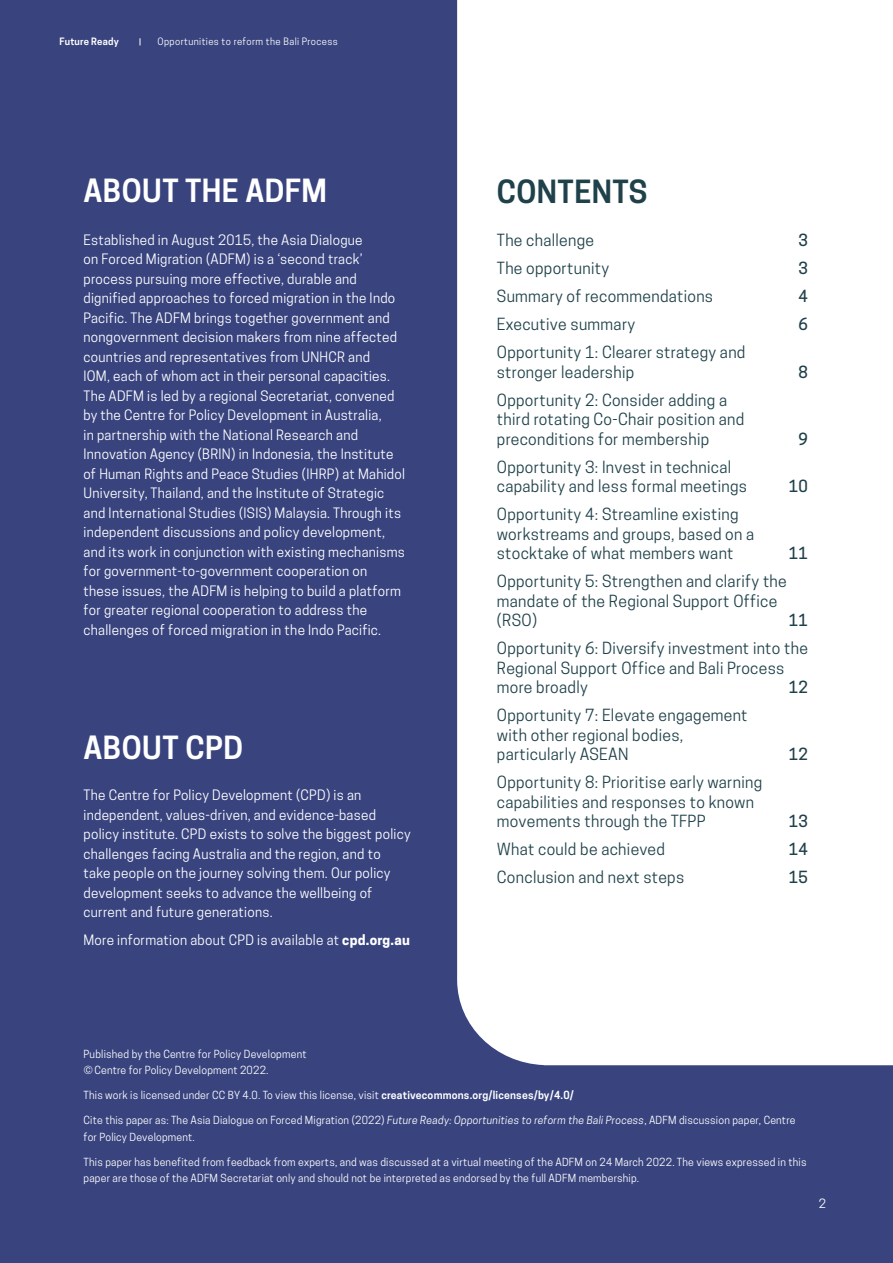
<style>
.page{position:relative;width:893px;height:1263px;background:#39447f}
.page>*{position:absolute;margin:0;border:0;box-sizing:border-box;transform-origin:0 0}
.t1{font:600 30px "Cooper Hewitt";letter-spacing:.015em;color:#fff}
.t2{font:600 30px "Cooper Hewitt";letter-spacing:.015em;color:#1f414a}
.t3{font:15.75px/19.5px "Cooper Hewitt";letter-spacing:.02em;color:#1f414a}
.t4{font:500 15.75px "Cooper Hewitt";letter-spacing:.02em;color:#1f414a}
.t5{font:13.5px/19.5px "Cooper Hewitt";letter-spacing:.02em;color:#fff}
.t6{font:12px "Cooper Hewitt";color:#fff}
.t7{font:10.5px/16.5px "Cooper Hewitt";letter-spacing:.02em;color:#fff}
.t8{font:9.6px "Cooper Hewitt";letter-spacing:.04em;color:#fff}
.t9{font:600 9.6px "Cooper Hewitt";letter-spacing:.02em;color:#fff}
.s1{font-weight:700}
.s2{font-weight:600}
.s3{font-style:italic}
</style>
<div class="page">
<div style="left:457px;top:0;width:436px;height:1065px;background:#fff"></div>
<p class="t9" style="left:60px;top:36px;width:61px">Future Ready</p>
<p class="t8" style="left:158px;top:36px;width:182px">Opportunities to reform the Bali Process</p>
<h1 class="t1" style="left:84px;top:173px;width:245px">ABOUT THE ADFM</h1>
<p class="t5" style="left:84px;top:230px;width:323px">Established in August 2015, the Asia Dialogue<br>on Forced Migration (ADFM) is a ‘second track’ process pursuing more effective, durable and dignified approaches to forced migration in the Indo Pacific. The ADFM brings together government and nongovernment decision makers from nine affected countries and representatives from UNHCR and<br>IOM, each of whom act in their personal capacities.<br>The ADFM is led by a regional Secretariat, convened by the Centre for Policy Development in Australia,<br>in partnership with the National Research and Innovation Agency (BRIN) in Indonesia, the Institute of Human Rights and Peace Studies (IHRP) at Mahidol University, Thailand, and the Institute of Strategic and International Studies (ISIS) Malaysia. Through its independent discussions and policy development, and its work in conjunction with existing mechanisms for government-to-government cooperation on these issues, the ADFM is helping to build a platform for greater regional cooperation to address the challenges of forced migration in the Indo Pacific.</p>
<h1 class="t1" style="left:84px;top:730px;width:161px">ABOUT CPD</h1>
<p class="t5" style="left:84px;top:785px;width:329px">The Centre for Policy Development (CPD) is an independent, values-driven, and evidence-based policy institute. CPD exists to solve the biggest policy challenges facing Australia and the region, and to take people on the journey solving them. Our policy development seeks to advance the wellbeing of current and future generations.</p>
<p class="t5" style="left:84px;top:930px;width:328px">More information about CPD is available at <span class="s1">cpd.org.au</span></p>
<h1 class="t2" style="left:497px;top:174px;width:152px">CONTENTS</h1>
<p class="t3" style="left:497px;top:231px;width:99px">The challenge</p>
<p class="t4" style="left:798px;top:231px;width:11px">3</p>
<p class="t3" style="left:497px;top:259px;width:114px">The opportunity</p>
<p class="t4" style="left:798px;top:259px;width:11px">3</p>
<p class="t3" style="left:497px;top:287px;width:218px">Summary of recommendations</p>
<p class="t4" style="left:798px;top:287px;width:11px">4</p>
<p class="t3" style="left:497px;top:315px;width:140px">Executive summary</p>
<p class="t4" style="left:798px;top:315px;width:11px">6</p>
<p class="t3" style="left:497px;top:343px;width:250px">Opportunity 1: Clearer strategy and stronger leadership</p>
<p class="t4" style="left:798px;top:363px;width:11px">8</p>
<p class="t3" style="left:497px;top:390px;width:249px">Opportunity 2: Consider adding a third rotating Co-Chair position and preconditions for membership</p>
<p class="t3" style="left:497px;top:457px;width:252px">Opportunity 3: Invest in technical capability and less formal meetings</p>
<p class="t3" style="left:497px;top:505px;width:259px">Opportunity 4: Streamline existing workstreams and groups, based on a stocktake of what members want</p>
<p class="t4" style="left:798px;top:430px;width:11px">9</p>
<p class="t4" style="left:789px;top:477px;width:21px">10</p>
<p class="t4" style="left:789px;top:544px;width:21px">11</p>
<p class="t3" style="left:497px;top:572px;width:291px">Opportunity 5: Strengthen and clarify the mandate of the Regional Support Office (RSO)</p>
<p class="t4" style="left:789px;top:611px;width:21px">11</p>
<p class="t3" style="left:497px;top:639px;width:313px">Opportunity 6: Diversify investment into the<br>Regional Support Office and Bali Process more broadly</p>
<p class="t4" style="left:789px;top:678px;width:21px">12</p>
<p class="t3" style="left:497px;top:706px;width:252px">Opportunity 7: Elevate engagement with other regional bodies, particularly ASEAN</p>
<p class="t3" style="left:497px;top:773px;width:267px">Opportunity 8: Prioritise early warning capabilities and responses to known movements through the TFPP</p>
<p class="t4" style="left:789px;top:745px;width:21px">12</p>
<p class="t4" style="left:789px;top:812px;width:21px">13</p>
<p class="t3" style="left:497px;top:840px;width:170px">What could be achieved</p>
<p class="t4" style="left:789px;top:840px;width:21px">14</p>
<p class="t3" style="left:497px;top:868px;width:189px">Conclusion and next steps</p>
<p class="t4" style="left:789px;top:868px;width:21px">15</p>
<p class="t7" style="left:84px;top:1045px;width:224px">Published by the Centre for Policy Development ©Centre for Policy Development 2022.</p>
<p class="t7" style="left:84px;top:1087px;width:492px">This work is licensed under CC BY 4.0. To view this license, visit <span class="s2">creativecommons.org/licenses/by/4.0/</span></p>
<p class="t7" style="left:84px;top:1112px;width:713px">Cite this paper as: The Asia Dialogue on Forced Migration (2022) <span class="s3">Future Ready: Opportunities to reform the Bali Process</span>, ADFM discussion paper, Centre for Policy Development.</p>
<p class="t7" style="left:84px;top:1153px;width:724px">This paper has benefited from feedback from experts, and was discussed at a virtual meeting of the ADFM on 24 March 2022. The views expressed in this paper are those of the ADFM Secretariat only and should not be interpreted as endorsed by the full ADFM membership.</p>
<p class="t6" style="left:819px;top:1197px;width:9px">2</p>
</div>
